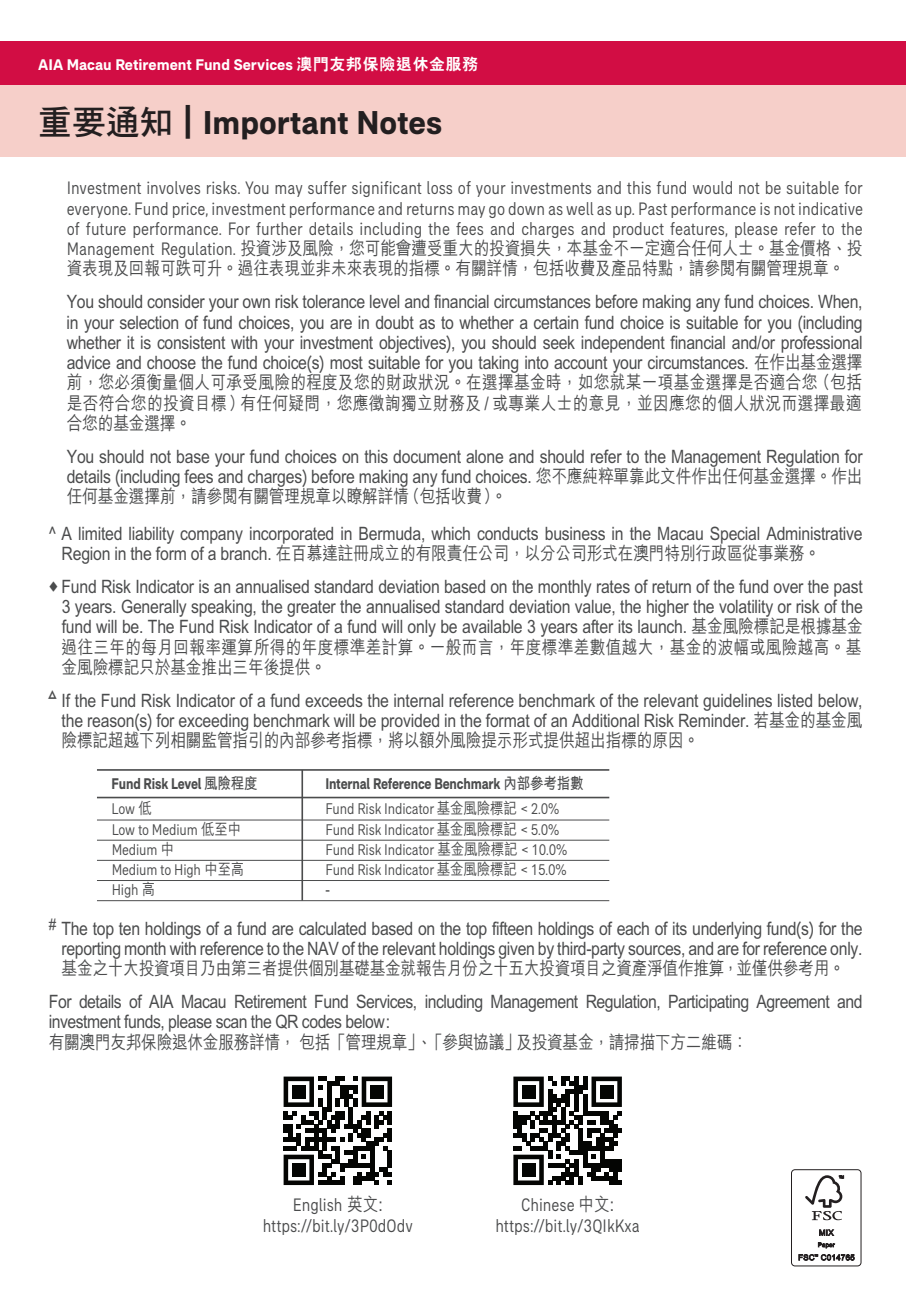
<style>
.page{position:relative;width:906px;height:1308px;background:#fff}
.page>*{position:absolute;margin:0;border:0;box-sizing:border-box;transform-origin:0 0}
.t1{font:700 33.75px "AIA Everest";color:#231f20}
.t2{font:500 18.45px/20.2px "M Hei HK";letter-spacing:-.015em;color:#4b4c4d;text-align:justify;scale:.86 1}
.t3{font:18.45px/20.2px "AIA Everest";color:#4b4c4d;text-align:center;scale:.86 1}
.t4{font:15.75px "AIA Everest";letter-spacing:-.015em;color:#4b4c4d;scale:.86 1}
.t5{font:700 15.75px "AIA Everest";letter-spacing:-.015em;color:#4b4c4d;scale:.86 1}
.t6{font:700 15.75px "AIA Everest";color:#fff}
.t7{font:500 15.75px "M Hei HK";color:#4b4c4d;scale:.86 1}
.s1{font-family:"C Hei 2 HK";font-weight:800}
.s2{font-family:"DF Hei HK W7";font-weight:400}
.s3{font-family:"DF Hei HK W9";font-weight:400}
.s4{font-family:"AIA Everest";font-weight:400}
.s5{font-size:11.03px}
.s6{font-family:"M Hei HK"}
.s7{font-family:"M Hei HK";font-weight:500}
</style>
<div class="page">
<div style="left:0;top:41px;width:906px;height:45px;background:#d20d44"></div>
<div style="left:0;top:85px;width:906px;height:71px;background:#f6cfc9"></div>
<hr style="left:97px;top:769px;width:512px;height:1px;background:#4b4c4d">
<hr style="left:97px;top:796px;width:512px;height:2px;background:#4b4c4d">
<hr style="left:301px;top:770px;width:2px;height:130px;background:#4b4c4d">
<hr style="left:97px;top:819px;width:512px;height:1px;background:#4b4c4d">
<hr style="left:97px;top:839px;width:512px;height:1px;background:#4b4c4d">
<hr style="left:97px;top:860px;width:512px;height:1px;background:#4b4c4d">
<hr style="left:97px;top:880px;width:512px;height:1px;background:#4b4c4d">
<hr style="left:97px;top:900px;width:512px;height:1px;background:#4b4c4d">
<svg style="left:283px;top:1076px;width:109px;height:109px"></svg>
<div style="left:292px;top:1085px;width:13px;height:13px;background:#040503"></div>
<div style="left:370px;top:1085px;width:13px;height:13px;background:#040503"></div>
<div style="left:292px;top:1163px;width:13px;height:13px;background:#040503"></div>
<svg style="left:513px;top:1076px;width:109px;height:109px"></svg>
<div style="left:522px;top:1085px;width:13px;height:13px;background:#040503"></div>
<div style="left:600px;top:1085px;width:13px;height:13px;background:#040503"></div>
<div style="left:522px;top:1163px;width:13px;height:13px;background:#040503"></div>
<div style="left:791px;top:1169px;width:70px;height:97px;border:1px solid #231f20;border-radius:4px"></div>
<svg style="left:805px;top:1175px;width:39px;height:45px"></svg>
<svg style="left:819px;top:1229px;width:15px;height:6px"></svg>
<svg style="left:798px;top:1242px;width:56px;height:18px"></svg>
<p class="t6" style="left:38px;top:55px;width:441px">AIA Macau Retirement Fund Services <span class="s1">澳門友邦保險退休金服務</span></p>
<h1 class="t1" style="left:38px;top:103px;width:405px"><span class="s2">重要通知</span> <span class="s3">|</span> Important Notes</h1>
<p class="t3" style="left:67px;top:178px;width:927px;text-align:justify">Investment involves risks. You may suffer significant loss of your investments and this fund would not be suitable for everyone. Fund price, investment performance and returns may go down as well as up. Past performance is not indicative of future performance. For further details including the fees and charges and product features, please refer to the</p>
<p class="t2" style="left:67px;top:236px;width:927px"><span class="s4">Management Regulation.</span> 投資涉及風險，您可能會遭受重大的投資損失，本基金不一定適合任何人士。基金價格、投資表現及回報可跌可升。過往表現並非未來表現的指標。有關詳情，包括收費及產品特點，請參閱有關管理規章。</p>
<p class="t2" style="left:67px;top:290px;width:927px">You should consider your own risk tolerance level and financial circumstances before making any fund choices. When, in your selection of fund choices, you are in doubt as to whether a certain fund choice is suitable for you (including whether it is consistent with your investment objectives), you should seek independent financial and/or professional advice and choose the fund choice(s) most suitable for you taking into account your circumstances. 在作出基金選擇前，您必須衡量個人可承受風險的程度及您的財政狀況。在選擇基金時，如您就某一項基金選擇是否適合您（包括是否符合您的投資目標）有任何疑問，您應徵詢獨立財務及 / 或專業人士的意見，並因應您的個人狀況而選擇最適合您的基金選擇。</p>
<p class="t2" style="left:67px;top:444px;width:927px">You should not base your fund choices on this document alone and should refer to the Management Regulation for details (including fees and charges) before making any fund choices. 您不應純粹單靠此文件作出任何基金選擇。作出任何基金選擇前，請參閱有關管理規章以瞭解詳情（包括收費）。</p>
<p class="t2" style="left:62px;top:521px;width:933px;text-indent:-13px">^ A limited liability company incorporated in Bermuda, which conducts business in the Macau Special Administrative<br>Region in the form of a branch. 在百慕達註冊成立的有限責任公司，以分公司形式在澳門特別行政區從事業務。</p>
<p class="t2" style="left:62px;top:574px;width:933px;text-indent:-13px"><span class="s5">◆</span> Fund Risk Indicator is an annualised standard deviation based on the monthly rates of return of the fund over the past 3 years. Generally speaking, the greater the annualised standard deviation value, the higher the volatility or risk of the fund will be. The Fund Risk Indicator of a fund will only be available 3 years after its launch. 基金風險標記是根據基金過往三年的每月回報率運算所得的年度標準差計算。一般而言，年度標準差數值越大，基金的波幅或風險越高。基金風險標記只於基金推出三年後提供。</p>
<p class="t2" style="left:62px;top:688px;width:933px;text-indent:-13px"><sup>▵</sup> If the Fund Risk Indicator of a fund exceeds the internal reference benchmark of the relevant guidelines listed below, the reason(s) for exceeding benchmark will be provided in the format of an Additional Risk Reminder. 若基金的基金風險標記超越下列相關監管指引的內部參考指標，將以額外風險提示形式提供超出指標的原因。</p>
<p class="t5" style="left:112px;top:774px;width:171px">Fund Risk Level <span class="s6">風險程度</span></p>
<p class="t5" style="left:325px;top:774px;width:302px">Internal Reference Benchmark <span class="s6">內部參考指數</span></p>
<p class="t4" style="left:112px;top:800px;width:49px">Low <span class="s7">低</span></p>
<p class="t4" style="left:325px;top:800px;width:273px">Fund Risk Indicator <span class="s7">基金風險標記</span> &lt; 2.0%</p>
<p class="t4" style="left:112px;top:820px;width:152px">Low to Medium <span class="s7">低至中</span></p>
<p class="t4" style="left:325px;top:820px;width:273px">Fund Risk Indicator <span class="s7">基金風險標記</span> &lt; 5.0%</p>
<p class="t4" style="left:112px;top:840px;width:74px">Medium <span class="s7">中</span></p>
<p class="t4" style="left:325px;top:840px;width:283px">Fund Risk Indicator <span class="s7">基金風險標記</span> &lt; 10.0%</p>
<p class="t4" style="left:112px;top:860px;width:156px">Medium to High <span class="s7">中至高</span></p>
<p class="t4" style="left:325px;top:860px;width:282px">Fund Risk Indicator <span class="s7">基金風險標記</span> &lt; 15.0%</p>
<p class="t4" style="left:112px;top:881px;width:52px">High <span class="s7">高</span></p>
<p class="t7" style="left:325px;top:878px;width:7px">-</p>
<p class="t2" style="left:62px;top:916px;width:933px;text-indent:-13px"><sup>#</sup> The top ten holdings of a fund are calculated based on the top fifteen holdings of each of its underlying fund(s) for the reporting month with reference to the NAV of the relevant holdings given by third-party sources, and are for reference only.基金之十大投資項目乃由第三者提供個別基礎基金就報告月份之十五大投資項目之資產淨值作推算，並僅供參考用。</p>
<p class="t2" style="left:49px;top:989px;width:947px;text-align:left">For details of AIA Macau Retirement Fund Services, including Management Regulation, Participating Agreement and investment funds, please scan the QR codes below:<br>有關澳門友邦保險退休金服務詳情，包括「管理規章」、「參與協議」及投資基金，請掃描下方二維碼：</p>
<p class="t3" style="left:263px;top:1194px;width:176px">English <span class="s7">英文: </span>https://bit.ly/3P0dOdv</p>
<p class="t3" style="left:495px;top:1194px;width:169px">Chinese <span class="s7">中文: </span>https://bit.ly/3QIkKxa</p>
</div>
